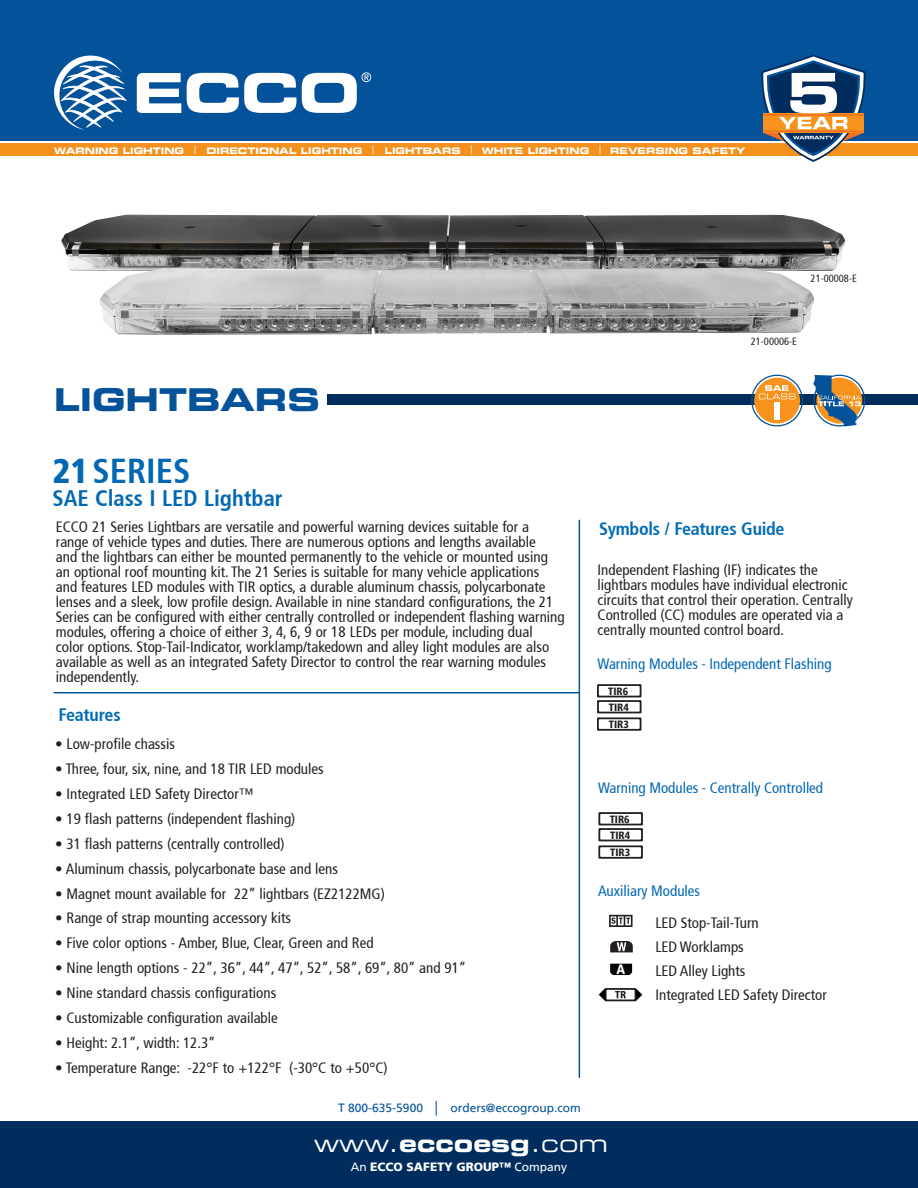
<style>
.page{position:relative;width:918px;height:1188px;background:#fff}
.page>*{position:absolute;margin:0;border:0;box-sizing:border-box;transform-origin:0 0}
.t1{font:700 condensed 34.5px "Frutiger 67";color:#0168b3}
.t2{font:31.5px "Eurostile LT Std Bold Ex 2";color:#04529a}
.t3{font:24px "Eurostile LT Std Ex 2";color:#fff}
.t4{font:700 condensed 22.5px "Frutiger 67";color:#0168b3}
.t5{font:700 condensed 18px "Frutiger 67";letter-spacing:-.015em;color:#006bb6}
.t6{font:condensed 15px/15px "Frutiger 57";color:#231f20}
.t7{font:condensed 15px "Frutiger 57";color:#0166b3}
.t8{font:900 condensed 13.5px "Frutiger 77";color:#fff}
.t9{font:12px "Frutiger LT";color:#04529a}
.t10{font:900 12px "Frutiger LT";color:#fff}
.t11{font:900 condensed 10.5px "Frutiger 77";color:#231f20}
.t12{font:condensed 10.5px "Frutiger 57";color:#231f20}
.t13{font:9px "Eurostile LT Std Bold Ex 2";color:#fff}
.s1{font-family:"Frutiger 77";font-weight:900}
.s2{font-family:"Arial"}
.s3{font-family:"Eurostile LT Std Bold Ex 2"}
.s4{font-weight:400}
</style>
<div class="page">
<div style="left:327px;top:394px;width:591px;height:11px;background:#002d5e"></div>
<div style="left:0;top:144px;width:918px;height:12px;background:#f4911d"></div>
<div style="left:0;top:0;width:918px;height:140px;background:#04529a"></div>
<svg style="left:137px;top:73px;width:44px;height:41px"></svg>
<svg style="left:187px;top:73px;width:109px;height:40px"></svg>
<svg style="left:54px;top:56px;width:72px;height:74px"></svg>
<svg style="left:302px;top:72px;width:69px;height:41px"></svg>
<div style="left:0;top:1121px;width:918px;height:67px;background:#002d5e"></div>
<img style="left:61px;top:215px;width:785px;height:56px">
<hr style="left:54px;top:692px;width:526px;height:1px;background:#04529a">
<hr style="left:579px;top:520px;width:1px;height:558px;background:#04529a">
<svg style="left:610px;top:941px;width:22px;height:11px"></svg>
<svg style="left:609px;top:915px;width:24px;height:12px"></svg>
<svg style="left:599px;top:988px;width:43px;height:13px"></svg>
<svg style="left:597px;top:684px;width:45px;height:47px"></svg>
<svg style="left:598px;top:812px;width:45px;height:47px"></svg>
<svg style="left:610px;top:964px;width:22px;height:11px"></svg>
<img style="left:100px;top:268px;width:714px;height:67px">
<svg style="left:761px;top:54px;width:105px;height:108px"></svg>
<svg style="left:751px;top:375px;width:52px;height:51px"></svg>
<div style="left:774px;top:402px;width:6px;height:17px;background:#fff"></div>
<svg style="left:813px;top:375px;width:52px;height:51px"></svg>
<p class="t13" style="left:54px;top:144px;width:693px">WARNING LIGHTING <sup>│</sup> DIRECTIONAL LIGHTING <sup>│</sup> LIGHTBARS <sup>│</sup> WHITE LIGHTING <sup>│</sup> REVERSING SAFETY</p>
<h2 class="t2" style="left:54px;top:378px;width:268px">LIGHTBARS</h2>
<p class="t12" style="left:811px;top:272px;width:48px">21-00008-E</p>
<p class="t12" style="left:751px;top:335px;width:48px">21-00006-E</p>
<h1 class="t1" style="left:52px;top:451px;width:139px"><span class="s1">21</span>SERIES</h1>
<h3 class="t4" style="left:52px;top:485px;width:232px">SAE Class I LED Lightbar</h3>
<p class="t6" style="left:56px;top:519px;width:510px">ECCO 21 Series Lightbars are versatile and powerful warning devices suitable for a range of vehicle types and duties. There are numerous options and lengths available<br>and the lightbars can either be mounted permanently to the vehicle or mounted using an optional roof mounting kit. The 21 Series is suitable for many vehicle applications<br>and features LED modules with TIR optics, a durable aluminum chassis, polycarbonate lenses and a sleek, low profile design. Available in nine standard configurations, the 21<br>Series can be configured with either centrally controlled or independent flashing warning modules, offering a choice of either 3, 4, 6, 9 or 18 LEDs per module, including dual<br>color options. Stop-Tail-Indicator, worklamp/takedown and alley light modules are also available as well as an integrated Safety Director to control the rear warning modules independently.</p>
<p class="t5" style="left:599px;top:518px;width:187px">Symbols / Features Guide</p>
<p class="t5" style="left:58px;top:704px;width:64px">Features</p>
<p class="t6" style="left:55px;top:736px;width:121px">• Low-profile chassis</p>
<p class="t6" style="left:55px;top:761px;width:270px">• Three, four, six, nine, and 18 TIR LED modules</p>
<p class="t6" style="left:55px;top:786px;width:200px">• Integrated LED Safety Director™</p>
<p class="t6" style="left:55px;top:811px;width:242px">• 19 flash patterns (independent flashing)</p>
<p class="t6" style="left:55px;top:836px;width:231px">• 31 flash patterns (centrally controlled)</p>
<p class="t6" style="left:55px;top:861px;width:284px">• Aluminum chassis, polycarbonate base and lens</p>
<p class="t6" style="left:55px;top:886px;width:331px">• Magnet mount available for 22” lightbars (EZ2122MG)</p>
<p class="t6" style="left:55px;top:911px;width:237px">• Range of strap mounting accessory kits</p>
<p class="t6" style="left:55px;top:936px;width:320px">• Five color options - Amber, Blue, Clear, Green and Red</p>
<p class="t6" style="left:55px;top:961px;width:413px">• Nine length options - 22”, 36”, 44”, 47”, 52”, 58”, 69”, 80” and 91”</p>
<p class="t6" style="left:55px;top:986px;width:223px">• Nine standard chassis configurations</p>
<p class="t6" style="left:55px;top:1011px;width:224px">• Customizable configuration available</p>
<p class="t6" style="left:55px;top:1036px;width:162px">• Height: 2.1”, width: 12.3”</p>
<p class="t6" style="left:55px;top:1061px;width:334px">• Temperature Range: -22°F to +122°F (-30°C to +50°C)</p>
<p class="t6" style="left:598px;top:562px;width:257px">Independent Flashing (IF) indicates the lightbars modules have individual electronic circuits that control their operation. Centrally Controlled (CC) modules are operated via a centrally mounted control board.</p>
<p class="t7" style="left:598px;top:655px;width:236px">Warning Modules - Independent Flashing</p>
<p class="t11" style="left:608px;top:685px;width:22px">TIR6</p>
<p class="t11" style="left:609px;top:701px;width:22px">TIR4</p>
<p class="t11" style="left:609px;top:718px;width:22px">TIR3</p>
<p class="t7" style="left:598px;top:779px;width:227px">Warning Modules - Centrally Controlled</p>
<p class="t11" style="left:610px;top:813px;width:22px">TIR6</p>
<p class="t11" style="left:610px;top:829px;width:22px">TIR4</p>
<p class="t11" style="left:610px;top:846px;width:22px">TIR3</p>
<p class="t7" style="left:598px;top:882px;width:104px">Auxiliary Modules</p>
<p class="t6" style="left:656px;top:916px;width:105px">LED Stop-Tail-Turn</p>
<p class="t6" style="left:656px;top:940px;width:90px">LED Worklamps</p>
<p class="t6" style="left:656px;top:964px;width:91px">LED Alley Lights</p>
<p class="t6" style="left:656px;top:988px;width:173px">Integrated LED Safety Director</p>
<p class="t8" style="left:617px;top:962px;width:10px">A</p>
<p class="t9" style="left:338px;top:1101px;width:244px">T 800-635-5900 <span class="s2">│</span> orders@eccogroup.com</p>
<h3 class="t3" style="left:314px;top:1127px;width:296px">www.<span class="s3">eccoesg</span>.com</h3>
<p class="t10" style="left:351px;top:1160px;width:218px"><span class="s4">An</span> ECCO SAFETY GROUP™ <span class="s4">Company</span></p>
</div>
